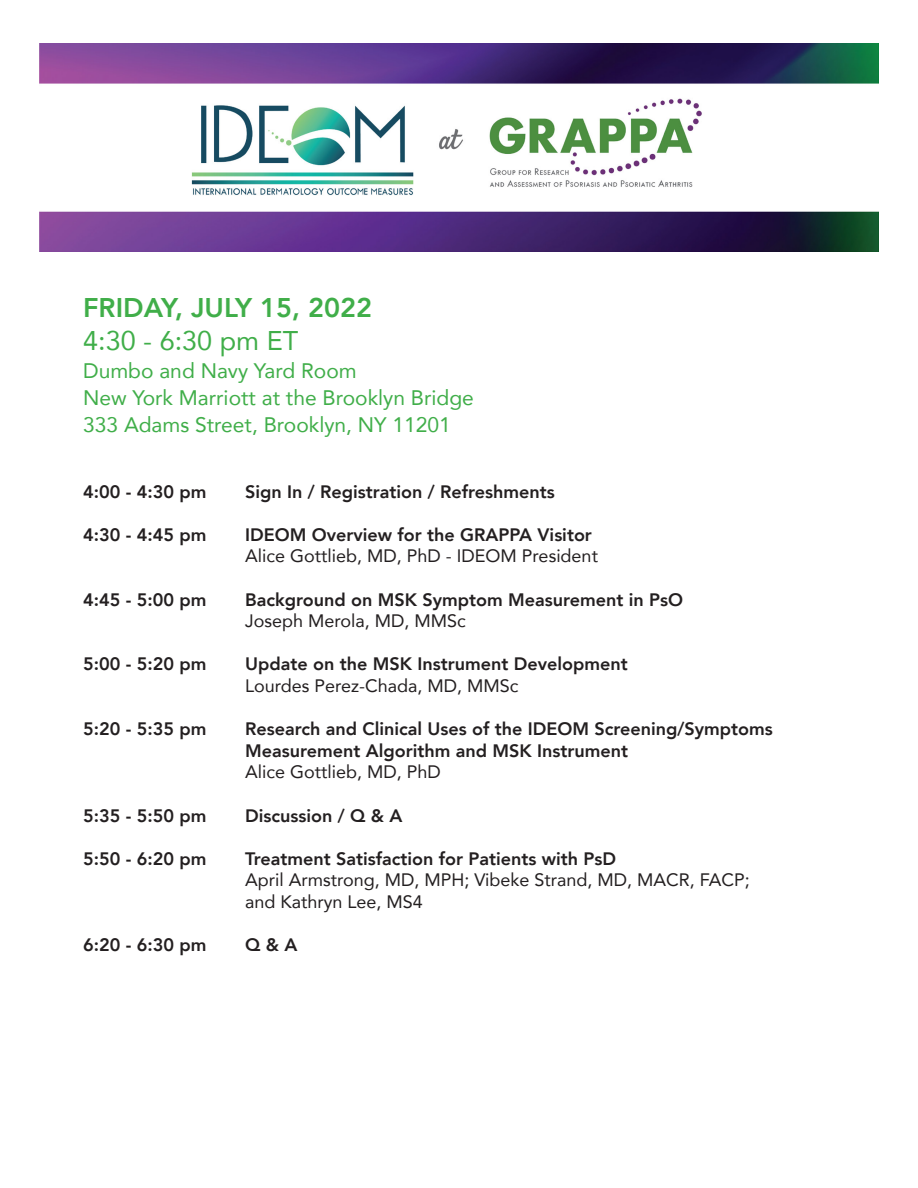
<style>
.page{position:relative;width:918px;height:1188px;background:#fff}
.page>*{position:absolute;margin:0;border:0;box-sizing:border-box;transform-origin:0 0}
.t1{font:800 27px "Avenir";color:#40ae49}
.t2{font:27px "Avenir";color:#40ae49}
.t3{font:21px "Avenir";color:#40ae49}
.t4{font:800 18px "Avenir";color:#231f20}
.t5{font:18px "Avenir";color:#231f20}
</style>
<div class="page">
<img style="left:39px;top:43px;width:840px;height:209px">
<p class="t1" style="left:83px;top:287px;width:290px">FRIDAY, JULY 15, 2022</p>
<p class="t2" style="left:83px;top:319px;width:217px">4:30 - 6:30 pm ET</p>
<p class="t3" style="left:83px;top:354px;width:275px">Dumbo and Navy Yard Room</p>
<p class="t3" style="left:83px;top:381px;width:392px">New York Marriott at the Brooklyn Bridge</p>
<p class="t3" style="left:83px;top:408px;width:369px">333 Adams Street, Brooklyn, NY 11201</p>
<p class="t4" style="left:83px;top:477px;width:125px">4:00 - 4:30 pm</p>
<p class="t4" style="left:245px;top:477px;width:311px">Sign In / Registration / Refreshments</p>
<p class="t4" style="left:83px;top:520px;width:125px">4:30 - 4:45 pm</p>
<p class="t4" style="left:245px;top:520px;width:348px">IDEOM Overview for the GRAPPA Visitor</p>
<p class="t5" style="left:245px;top:542px;width:354px">Alice Gottlieb, MD, PhD - IDEOM President</p>
<p class="t4" style="left:83px;top:585px;width:125px">4:45 - 5:00 pm</p>
<p class="t4" style="left:245px;top:585px;width:439px">Background on MSK Symptom Measurement in PsO</p>
<p class="t5" style="left:245px;top:606px;width:222px">Joseph Merola, MD, MMSc</p>
<p class="t4" style="left:83px;top:650px;width:125px">5:00 - 5:20 pm</p>
<p class="t4" style="left:245px;top:650px;width:384px">Update on the MSK Instrument Development</p>
<p class="t5" style="left:245px;top:671px;width:275px">Lourdes Perez-Chada, MD, MMSc</p>
<p class="t4" style="left:83px;top:715px;width:125px">5:20 - 5:35 pm</p>
<p class="t4" style="left:245px;top:715px;width:529px">Research and Clinical Uses of the IDEOM Screening/Symptoms</p>
<p class="t4" style="left:245px;top:736px;width:384px">Measurement Algorithm and MSK Instrument</p>
<p class="t5" style="left:245px;top:758px;width:197px">Alice Gottlieb, MD, PhD</p>
<p class="t4" style="left:83px;top:801px;width:125px">5:35 - 5:50 pm</p>
<p class="t4" style="left:245px;top:801px;width:159px">Discussion / Q &amp; A</p>
<p class="t4" style="left:83px;top:844px;width:125px">5:50 - 6:20 pm</p>
<p class="t4" style="left:245px;top:844px;width:373px">Treatment Satisfaction for Patients with PsD</p>
<p class="t5" style="left:245px;top:866px;width:506px">April Armstrong, MD, MPH; Vibeke Strand, MD, MACR, FACP;</p>
<p class="t5" style="left:245px;top:887px;width:179px">and Kathryn Lee, MS4</p>
<p class="t4" style="left:83px;top:931px;width:125px">6:20 - 6:30 pm</p>
<p class="t4" style="left:245px;top:931px;width:54px">Q &amp; A</p>
</div>
